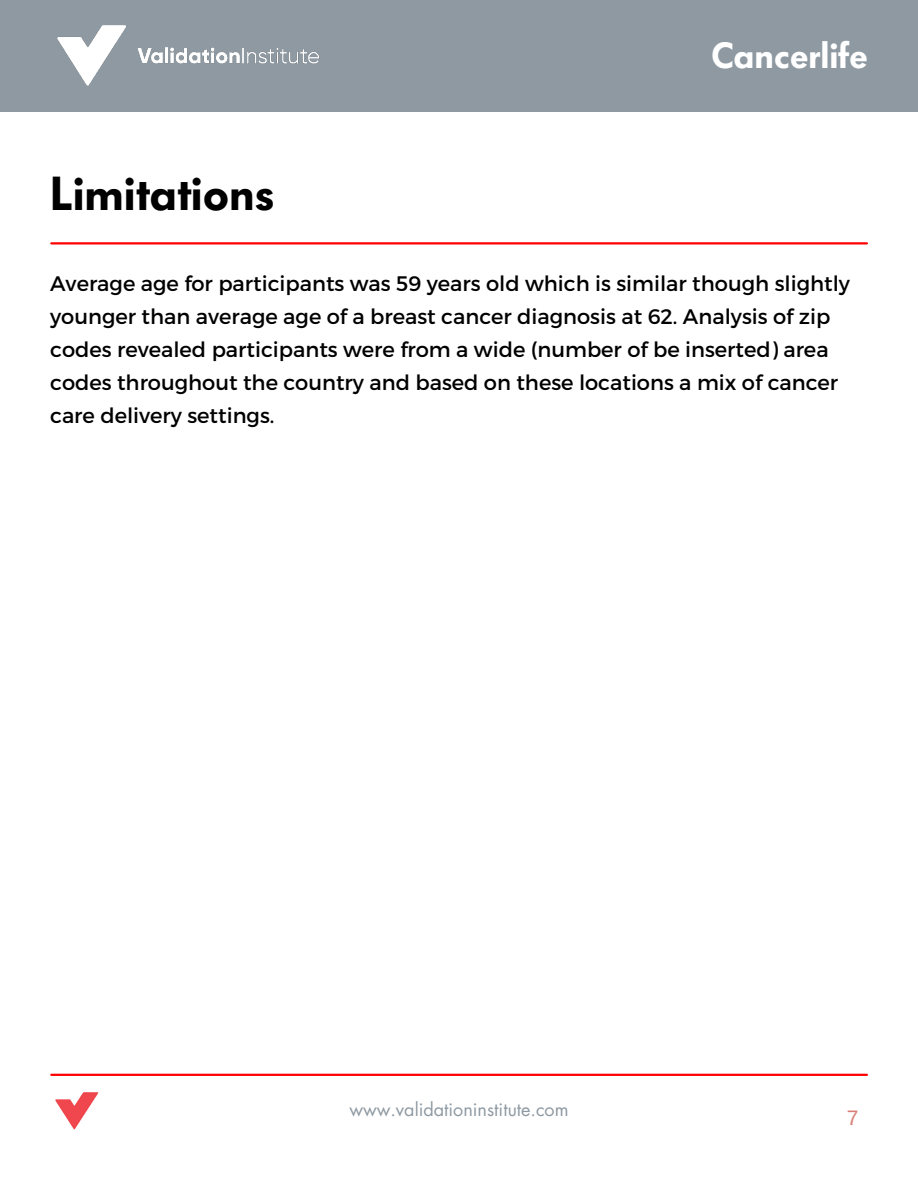
<style>
.page{position:relative;width:918px;height:1188px;background:#fff}
.page>*{position:absolute;margin:0;border:0;box-sizing:border-box;transform-origin:0 0}
.t1{font:600 47.25px "Futura BQ";color:#000}
.t2{font:600 36px "Futura BQ";color:#fff}
.t3{font:21px/33px "Montserrat";color:#000}
.t4{font:21px "Arimo";color:#d97f76}
.t5{font:18px "Futura LT";color:#8e99a2}
</style>
<div class="page">
<div style="left:0;top:0;width:918px;height:111px;background:#8e99a2"></div>
<img style="left:57px;top:25px;width:262px;height:61px">
<hr style="left:51px;top:1074px;width:816px;height:2px;background:#f00">
<img style="left:55px;top:1092px;width:44px;height:38px">
<hr style="left:51px;top:242px;width:816px;height:3px;background:#f00">
<p class="t1" style="left:50px;top:166px;width:226px">Limitations</p>
<p class="t2" style="left:711px;top:35px;width:158px">Cancerlife</p>
<p class="t3" style="left:50px;top:266px;width:801px">Average age for participants was 59 years old which is similar though slightly younger than average age of a breast cancer diagnosis at 62. Analysis of zip codes revealed participants were from a wide (number of be inserted) area codes throughout the country and based on these locations a mix of cancer care delivery settings.</p>
<p class="t5" style="left:349px;top:1098px;width:221px">www.validationinstitute.com</p>
<p class="t4" style="left:847px;top:1106px;width:13px">7</p>
</div>
